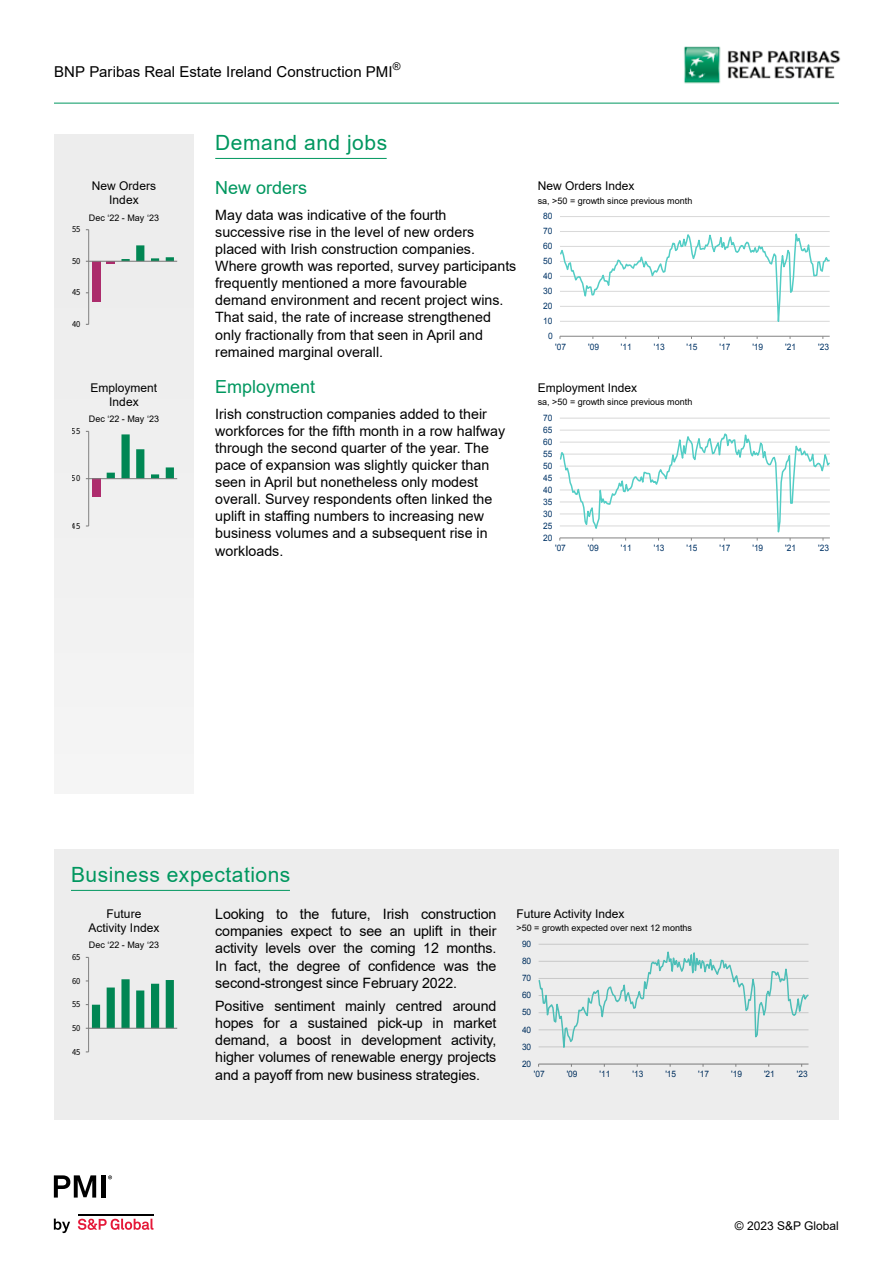
<style>
.page{position:relative;width:893px;height:1263px;background:#fff}
.page>*{position:absolute;margin:0;border:0;box-sizing:border-box;transform-origin:0 0}
.t1{font:21px "Arial";letter-spacing:.025em;color:#00975f}
.t2{font:18px "Arial";color:#00975f}
.t3{font:15px "Arial";color:#000}
.t4{font:14.25px/17.1px "Arial";color:#000}
.t5{font:12px/14.4px "Arial";color:#000;text-align:center}
.t6{font:10.5px "Arial";color:#000}
.t7{font:9.3px "Source Sans Pro";letter-spacing:.005em;color:#000;scale:.92 1}
.t8{font:9px "Arial";color:#000}
.t9{font:8.85px "Arial";color:#036;scale:.94 1}
.t10{font:8.85px "Arial";color:#036;scale:.95 1}
</style>
<div class="page">
<hr style="left:54px;top:103px;width:785px;height:1px;background:#00975f">
<img style="left:684px;top:46px;width:157px;height:38px">
<svg style="left:54px;top:1218px;width:16px;height:15px"></svg>
<svg style="left:78px;top:1218px;width:75px;height:12px"></svg>
<hr style="left:78px;top:1213px;width:75px;height:2px;background:#000">
<svg style="left:54px;top:1175px;width:42px;height:22px"></svg>
<div style="left:101px;top:1175px;width:5px;height:22px;background:#000"></div>
<svg style="left:108px;top:1175px;width:4px;height:4px"></svg>
<div style="left:54px;top:134px;width:140px;height:660px;background:#ededed"></div>
<hr style="left:215px;top:158px;width:172px;height:1px;background:#00975f">
<hr style="left:560px;top:216px;width:270px;height:1px;background:#d9d9d9">
<svg style="left:560px;top:231px;width:270px;height:108px"></svg>
<hr style="left:560px;top:418px;width:270px;height:1px;background:#d9d9d9">
<svg style="left:559px;top:429px;width:271px;height:112px"></svg>
<div style="left:92px;top:261px;width:8px;height:41px;background:#ac2c6c"></div>
<svg style="left:107px;top:262px;width:8px;height:2px"></svg>
<svg style="left:121px;top:245px;width:53px;height:16px"></svg>
<hr style="left:88px;top:230px;width:1px;height:94px;background:#868686">
<hr style="left:89px;top:261px;width:88px;height:1px;background:#868686">
<div style="left:92px;top:479px;width:8px;height:18px;background:#ae2c6d"></div>
<svg style="left:107px;top:434px;width:67px;height:44px"></svg>
<hr style="left:88px;top:431px;width:1px;height:95px;background:#868686">
<hr style="left:89px;top:478px;width:88px;height:1px;background:#868686">
<div style="left:54px;top:849px;width:785px;height:271px;background:#ededed"></div>
<hr style="left:71px;top:890px;width:219px;height:1px;background:#00975f">
<svg style="left:538px;top:944px;width:271px;height:123px"></svg>
<hr style="left:88px;top:957px;width:1px;height:95px;background:#868686">
<svg style="left:86px;top:979px;width:88px;height:50px"></svg>
<hr style="left:89px;top:1028px;width:88px;height:1px;background:#868686">
<p class="t6" style="left:393px;top:59px;width:9px">®</p>
<p class="t3" style="left:54px;top:62px;width:340px">BNP Paribas Real Estate Ireland Construction PMI</p>
<p class="t7" style="left:72px;top:224px;width:11px">55</p>
<p class="t5" style="left:92px;top:179px;width:66px">New Orders<br>Index</p>
<p class="t8" style="left:89px;top:211px;width:72px">Dec ‘22 - May ‘23</p>
<p class="t7" style="left:72px;top:255px;width:11px">50</p>
<p class="t7" style="left:72px;top:287px;width:11px">45</p>
<p class="t7" style="left:72px;top:318px;width:11px">40</p>
<p class="t7" style="left:72px;top:425px;width:11px">55</p>
<p class="t5" style="left:91px;top:380px;width:68px">Employment<br>Index</p>
<p class="t8" style="left:89px;top:413px;width:72px">Dec ‘22 - May ‘23</p>
<p class="t7" style="left:72px;top:472px;width:11px">50</p>
<p class="t7" style="left:72px;top:520px;width:11px">45</p>
<h1 class="t1" style="left:215px;top:128px;width:173px">Demand and jobs</h1>
<p class="t2" style="left:215px;top:176px;width:94px">New orders</p>
<p class="t4" style="left:215px;top:206px;width:303px">May data was indicative of the fourth successive rise in the level of new orders placed with Irish construction companies.<br>Where growth was reported, survey participants frequently mentioned a more favourable demand environment and recent project wins.<br>That said, the rate of increase strengthened only fractionally from that seen in April and remained marginal overall.</p>
<p class="t2" style="left:215px;top:374px;width:102px">Employment</p>
<p class="t4" style="left:215px;top:405px;width:291px">Irish construction companies added to their workforces for the fifth month in a row halfway through the second quarter of the year. The pace of expansion was slightly quicker than seen in April but nonetheless only modest overall. Survey respondents often linked the uplift in staffing numbers to increasing new business volumes and a subsequent rise in workloads.</p>
<p class="t5" style="left:538px;top:178px;width:98px">New Orders Index</p>
<p class="t8" style="left:538px;top:194px;width:156px">sa, &gt;50 = growth since previous month</p>
<p class="t10" style="left:543px;top:210px;width:11px">80</p>
<p class="t10" style="left:543px;top:225px;width:11px">70</p>
<p class="t10" style="left:543px;top:240px;width:11px">60</p>
<p class="t10" style="left:543px;top:255px;width:11px">50</p>
<p class="t10" style="left:543px;top:270px;width:11px">40</p>
<p class="t10" style="left:543px;top:285px;width:11px">30</p>
<p class="t10" style="left:543px;top:300px;width:11px">20</p>
<p class="t10" style="left:543px;top:315px;width:11px">10</p>
<p class="t10" style="left:548px;top:330px;width:6px">0</p>
<p class="t10" style="left:555px;top:341px;width:13px">'07</p>
<p class="t10" style="left:588px;top:341px;width:13px">'09</p>
<p class="t10" style="left:621px;top:341px;width:13px">'11</p>
<p class="t10" style="left:654px;top:341px;width:13px">'13</p>
<p class="t10" style="left:687px;top:341px;width:13px">'15</p>
<p class="t10" style="left:719px;top:341px;width:13px">'17</p>
<p class="t10" style="left:752px;top:341px;width:13px">'19</p>
<p class="t10" style="left:785px;top:341px;width:13px">'21</p>
<p class="t10" style="left:818px;top:341px;width:13px">'23</p>
<p class="t5" style="left:538px;top:380px;width:101px">Employment Index</p>
<p class="t8" style="left:538px;top:396px;width:156px">sa, &gt;50 = growth since previous month</p>
<p class="t9" style="left:543px;top:412px;width:11px">70</p>
<p class="t9" style="left:543px;top:424px;width:11px">65</p>
<p class="t9" style="left:543px;top:436px;width:11px">60</p>
<p class="t9" style="left:543px;top:448px;width:11px">55</p>
<p class="t9" style="left:543px;top:460px;width:11px">50</p>
<p class="t9" style="left:543px;top:472px;width:11px">45</p>
<p class="t9" style="left:543px;top:484px;width:11px">40</p>
<p class="t9" style="left:543px;top:496px;width:11px">35</p>
<p class="t9" style="left:543px;top:508px;width:11px">30</p>
<p class="t9" style="left:543px;top:520px;width:11px">25</p>
<p class="t9" style="left:543px;top:532px;width:11px">20</p>
<p class="t9" style="left:555px;top:542px;width:13px">'07</p>
<p class="t9" style="left:588px;top:542px;width:13px">'09</p>
<p class="t9" style="left:621px;top:542px;width:13px">'11</p>
<p class="t9" style="left:654px;top:542px;width:13px">'13</p>
<p class="t9" style="left:687px;top:542px;width:13px">'15</p>
<p class="t9" style="left:719px;top:542px;width:13px">'17</p>
<p class="t9" style="left:752px;top:542px;width:13px">'19</p>
<p class="t9" style="left:785px;top:542px;width:13px">'21</p>
<p class="t9" style="left:818px;top:542px;width:13px">'23</p>
<h1 class="t1" style="left:71px;top:860px;width:221px">Business expectations</h1>
<p class="t7" style="left:72px;top:951px;width:11px">65</p>
<p class="t7" style="left:72px;top:975px;width:11px">60</p>
<p class="t7" style="left:72px;top:998px;width:11px">55</p>
<p class="t7" style="left:72px;top:1022px;width:11px">50</p>
<p class="t7" style="left:72px;top:1046px;width:11px">45</p>
<p class="t5" style="left:89px;top:906px;width:72px">Future<br>Activity Index</p>
<p class="t4" style="left:215px;top:905px;width:283px;text-align:justify">Looking to the future, Irish construction companies expect to see an uplift in their activity levels over the coming 12 months.<br>In fact, the degree of confidence was the second-strongest since February 2022.</p>
<p class="t4" style="left:215px;top:997px;width:283px;text-align:justify">Positive sentiment mainly centred around hopes for a sustained pick-up in market demand, a boost in development activity, higher volumes of renewable energy projects and a payoff from new business strategies.</p>
<p class="t8" style="left:89px;top:939px;width:72px">Dec ‘22 - May ‘23</p>
<p class="t5" style="left:516px;top:906px;width:110px">Future Activity Index</p>
<p class="t8" style="left:516px;top:922px;width:177px">&gt;50 = growth expected over next 12 months</p>
<p class="t9" style="left:522px;top:938px;width:11px">90</p>
<p class="t9" style="left:522px;top:955px;width:11px">80</p>
<p class="t9" style="left:522px;top:972px;width:11px">70</p>
<p class="t9" style="left:522px;top:989px;width:11px">60</p>
<p class="t9" style="left:522px;top:1006px;width:11px">50</p>
<p class="t9" style="left:522px;top:1024px;width:11px">40</p>
<p class="t9" style="left:522px;top:1041px;width:11px">30</p>
<p class="t9" style="left:522px;top:1058px;width:11px">20</p>
<p class="t9" style="left:534px;top:1068px;width:13px">'07</p>
<p class="t9" style="left:567px;top:1068px;width:13px">'09</p>
<p class="t9" style="left:600px;top:1068px;width:13px">'11</p>
<p class="t9" style="left:632px;top:1068px;width:13px">'13</p>
<p class="t9" style="left:665px;top:1068px;width:13px">'15</p>
<p class="t9" style="left:698px;top:1068px;width:13px">'17</p>
<p class="t9" style="left:731px;top:1068px;width:13px">'19</p>
<p class="t9" style="left:764px;top:1068px;width:13px">'21</p>
<p class="t9" style="left:797px;top:1068px;width:13px">'23</p>
<p class="t5" style="left:735px;top:1218px;width:106px">© 2023 S&amp;P Global</p>
</div>
